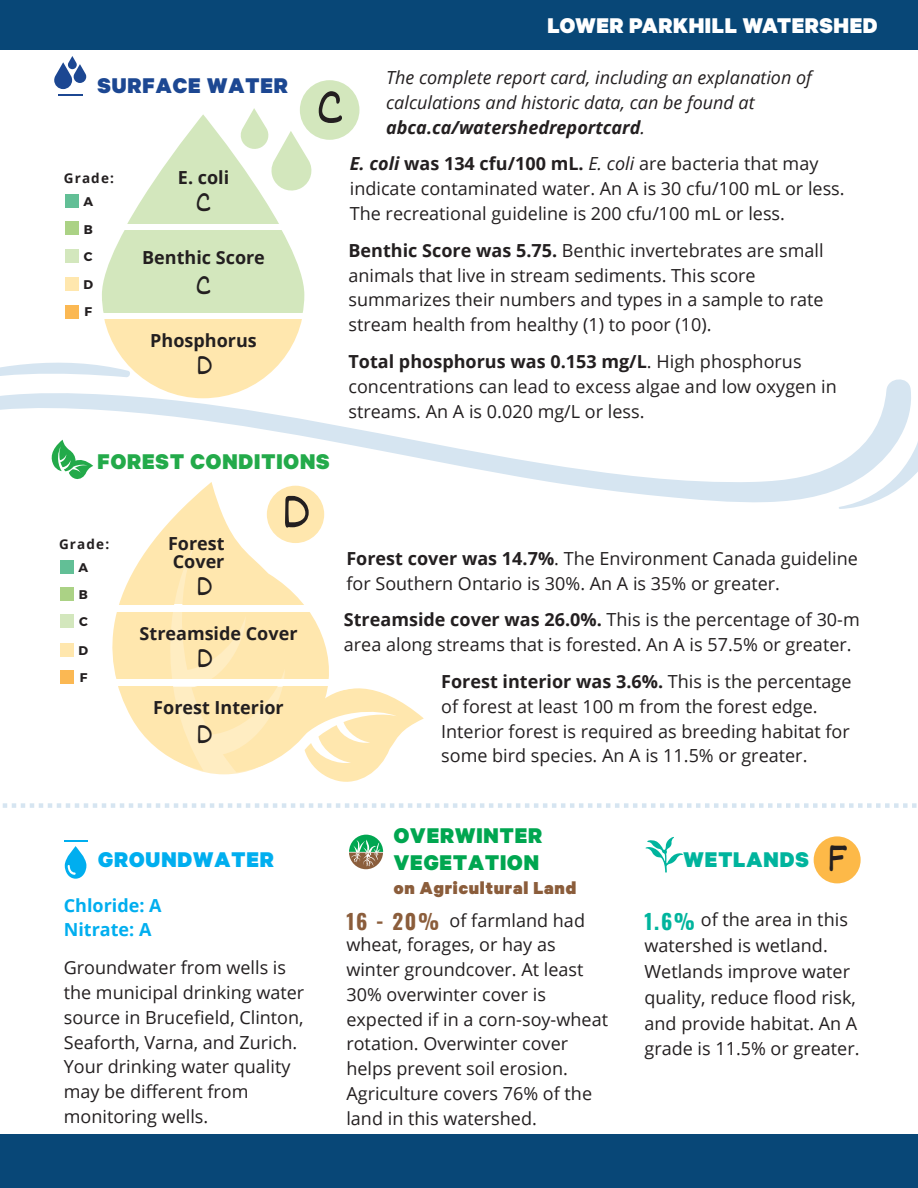
<style>
.page{position:relative;width:918px;height:1188px;background:#fff}
.page>*{position:absolute;margin:0;border:0;box-sizing:border-box;transform-origin:0 0}
.t1{font:52.5px "Dekko";color:#231f20}
.t2{font:800 36.75px "Open Sans";color:#fff}
.t3{font:30px "Dekko";color:#231f20}
.Card_Title{font:900 24px "Calibre";letter-spacing:.025em;color:#fff}
.t4{font:900 24px/27px "Calibre";letter-spacing:.04em;color:#00a650}
.t5{font:900 24px "Calibre";letter-spacing:.04em;color:#23aa4a}
.t6{font:900 24px "Calibre";letter-spacing:.04em;color:#1c4792}
.t7{font:900 24px "Calibre";letter-spacing:.04em;color:#00aeef}
.t8{font:900 24px "Calibre";letter-spacing:.04em;color:#00b49d}
.t9{font:700 21px "Oswald";color:#8b5d3b}
.t10{font:700 21px "Oswald";color:#00b49d}
.t11{font:900 19.5px "Calibre";letter-spacing:.04em;color:#8b5d3b}
.t12{font:18px/24.8px "Open Sans";color:#231f20}
.t13{font:italic 18px/24.8px "Open Sans";color:#231f20}
.t14{font:700 18px/18px "Open Sans";color:#231f20}
.t15{font:700 18px/24.8px "Open Sans";color:#00aeef}
.t16{font:700 13.5px "Open Sans";letter-spacing:.085em;color:#231f20}
.t17{font:700 12.6px/27.2px "Montserrat";color:#231f20}
.s1{font-weight:700}
.s2{font-weight:700;font-style:italic}
.s3{font-style:italic}
.s4{font-style:inherit}
.s5{font-family:"Dekko";font-weight:400;font-size:43.5px;color:#231f20}
</style>
<div class="page">
<svg style="left:645px;top:837px;width:38px;height:35px"></svg>
<svg style="left:349px;top:835px;width:34px;height:34px"></svg>
<svg style="left:0;top:379px;width:911px;height:124px"></svg>
<svg style="left:838px;top:415px;width:80px;height:94px"></svg>
<svg style="left:0;top:320px;width:304px;height:78px"></svg>
<div style="left:102px;top:231px;width:202px;height:82px;background:#d3e7bd"></div>
<svg style="left:128px;top:108px;width:184px;height:115px"></svg>
<div style="left:814px;top:836px;width:47px;height:47px;background:#fdb948;border-radius:50%"></div>
<svg style="left:112px;top:482px;width:229px;height:122px"></svg>
<svg style="left:112px;top:613px;width:312px;height:169px"></svg>
<div style="left:60px;top:560px;width:14px;height:14px;background:#62bf96"></div>
<div style="left:60px;top:587px;width:14px;height:14px;background:#abd285"></div>
<div style="left:60px;top:615px;width:14px;height:13px;background:#d3e7bd"></div>
<div style="left:60px;top:643px;width:14px;height:14px;background:#ffe7ae"></div>
<div style="left:60px;top:670px;width:14px;height:14px;background:#fbb853"></div>
<hr style="left:64px;top:840px;width:23px;height:2px;background:#00aeef">
<svg style="left:65px;top:846px;width:21px;height:33px"></svg>
<div style="left:65px;top:195px;width:14px;height:13px;background:#62bf96"></div>
<div style="left:65px;top:222px;width:14px;height:13px;background:#abd285"></div>
<div style="left:65px;top:249px;width:14px;height:14px;background:#d3e7bd"></div>
<div style="left:65px;top:277px;width:14px;height:14px;background:#ffe7ae"></div>
<div style="left:65px;top:305px;width:14px;height:13px;background:#fbb853"></div>
<svg style="left:54px;top:56px;width:32px;height:33px"></svg>
<hr style="left:58px;top:94px;width:24px;height:2px;background:#1c4792">
<svg style="left:52px;top:440px;width:41px;height:39px"></svg>
<div style="left:267px;top:486px;width:57px;height:57px;background:#ffe7ae;border-radius:50%"></div>
<div style="left:300px;top:80px;width:59px;height:60px;background:#d3e7bd;border-radius:50%"></div>
<svg style="left:3px;top:803px;width:914px;height:5px"></svg>
<div style="left:0;top:0;width:918px;height:50px;background:#084777"></div>
<div style="left:0;top:1134px;width:918px;height:54px;background:#084777"></div>
<p class="t6" style="left:97px;top:70px;width:192px">SURFACE WATER</p>
<p class="t16" style="left:64px;top:169px;width:52px">Grade:</p>
<p class="t17" style="left:83px;top:189px;width:11px">A</p>
<p class="t17" style="left:84px;top:216px;width:11px">B</p>
<p class="t17" style="left:84px;top:243px;width:10px">C</p>
<p class="t17" style="left:83px;top:271px;width:11px">D<br>F</p>
<p class="t14" style="left:178px;top:168px;width:53px">E. coli</p>
<p class="t3" style="left:195px;top:183px;width:17px">C</p>
<p class="t14" style="left:142px;top:248px;width:124px">Benthic Score</p>
<p class="t3" style="left:195px;top:266px;width:17px">C</p>
<p class="t14" style="left:150px;top:331px;width:108px">Phosphorus</p>
<p class="t3" style="left:196px;top:346px;width:18px">D</p>
<p class="t1" style="left:316px;top:74px;width:29px">C</p>
<p class="Card_Title" style="left:547px;top:10px;width:332px">LOWER PARKHILL WATERSHED</p>
<p class="t2" style="left:371px;top:5px;width:532px">MAIN BAYFIELD WATERSHED</p>
<p class="t13" style="left:386px;top:65px;width:427px">The complete report card, including an explanation of calculations and historic data, can be found at <span class="s1">abca.ca/watershedreportcard</span>.</p>
<p class="t12" style="left:350px;top:151px;width:496px"><span class="s2">E. coli</span> <span class="s1">was 134 cfu/100 mL.</span> <span class="s3">E. coli</span> are bacteria that may indicate contaminated water. An A is 30 cfu/100 mL or less.<br>The recreational guideline is 200 cfu/100 mL or less.</p>
<p class="t12" style="left:348px;top:238px;width:477px"><span class="s1">Benthic Score was 5.75.</span> Benthic invertebrates are small animals that live in stream sediments. This score summarizes their numbers and types in a sample to rate stream health from healthy (1) to poor (10).</p>
<p class="t12" style="left:348px;top:349px;width:490px"><span class="s1">Total phosphorus was 0.153 mg/L</span>. High phosphorus concentrations can lead to excess algae and low oxygen in streams. An A is 0.020 mg/L or less.</p>
<p class="t5" style="left:97px;top:447px;width:234px">FOREST CONDITIONS</p>
<p class="t1" style="left:281px;top:478px;width:30px">D</p>
<p class="t14" style="left:168px;top:534px;width:58px">Forest<br>Cover</p>
<p class="t3" style="left:196px;top:567px;width:18px">D</p>
<p class="t14" style="left:140px;top:624px;width:159px">Streamside Cover</p>
<p class="t16" style="left:59px;top:534px;width:52px">Grade:</p>
<p class="t17" style="left:79px;top:554px;width:11px">A</p>
<p class="t17" style="left:79px;top:581px;width:11px">B</p>
<p class="t17" style="left:79px;top:609px;width:10px">C</p>
<p class="t17" style="left:79px;top:637px;width:11px">D<br>F</p>
<p class="t3" style="left:197px;top:640px;width:18px">D</p>
<p class="t14" style="left:153px;top:698px;width:132px">Forest Interior</p>
<p class="t3" style="left:196px;top:716px;width:18px">D</p>
<p class="t7" style="left:98px;top:844px;width:177px">GROUNDWATER</p>
<p class="t15" style="left:64px;top:892px;width:99px">Chloride: A<br>Nitrate: A</p>
<p class="t12" style="left:64px;top:955px;width:242px">Groundwater from wells is the municipal drinking water source in Brucefield, Clinton,<br>Seaforth, Varna, and Zurich.<br>Your drinking water quality may be different from monitoring wells.</p>
<p class="t12" style="left:346px;top:545px;width:513px"><span class="s1">Forest cover was 14.7%</span>. The Environment Canada guideline for Southern Ontario is 30%. An A is 35% or greater.</p>
<p class="t12" style="left:344px;top:607px;width:517px"><span class="s1">Streamside cover was 26.0%.</span> This is the percentage of 30-m area along streams that is forested. An A is 57.5% or greater.</p>
<p class="t12" style="left:441px;top:669px;width:412px"><span class="s1">Forest interior was 3.6%.</span> This is the percentage of forest at least 100 m from the forest edge.<br>Interior forest is required as breeding habitat for some bird species. An A is 11.5% or greater.</p>
<p class="t4" style="left:394px;top:821px;width:150px">OVERWINTER<br>VEGETATION</p>
<p class="t11" style="left:394px;top:875px;width:184px">on Agricultural Land</p>
<p class="t9" style="left:346px;top:911px;width:94px">16 - 20%</p>
<p class="t12" style="left:645px;top:906px;width:216px;line-height:25.8px;text-indent:56px">of the area in this watershed is wetland.<br>Wetlands improve water quality, reduce flood risk, and provide habitat. An A <span class="s4">grade</span> is 11.5% or greater.</p>
<p class="t8" style="left:684px;top:844px;width:165px">WETLANDS <span class="s5">F</span></p>
<p class="t12" style="left:346px;top:907px;width:263px;text-indent:103px">of farmland had wheat, forages, or hay as winter groundcover. At least<br>30% overwinter cover is expected if in a corn-soy-wheat rotation. Overwinter cover helps prevent soil erosion.<br>Agriculture covers 76% of the land in this watershed.</p>
<p class="t10" style="left:645px;top:911px;width:52px">1.6%</p>
</div>
